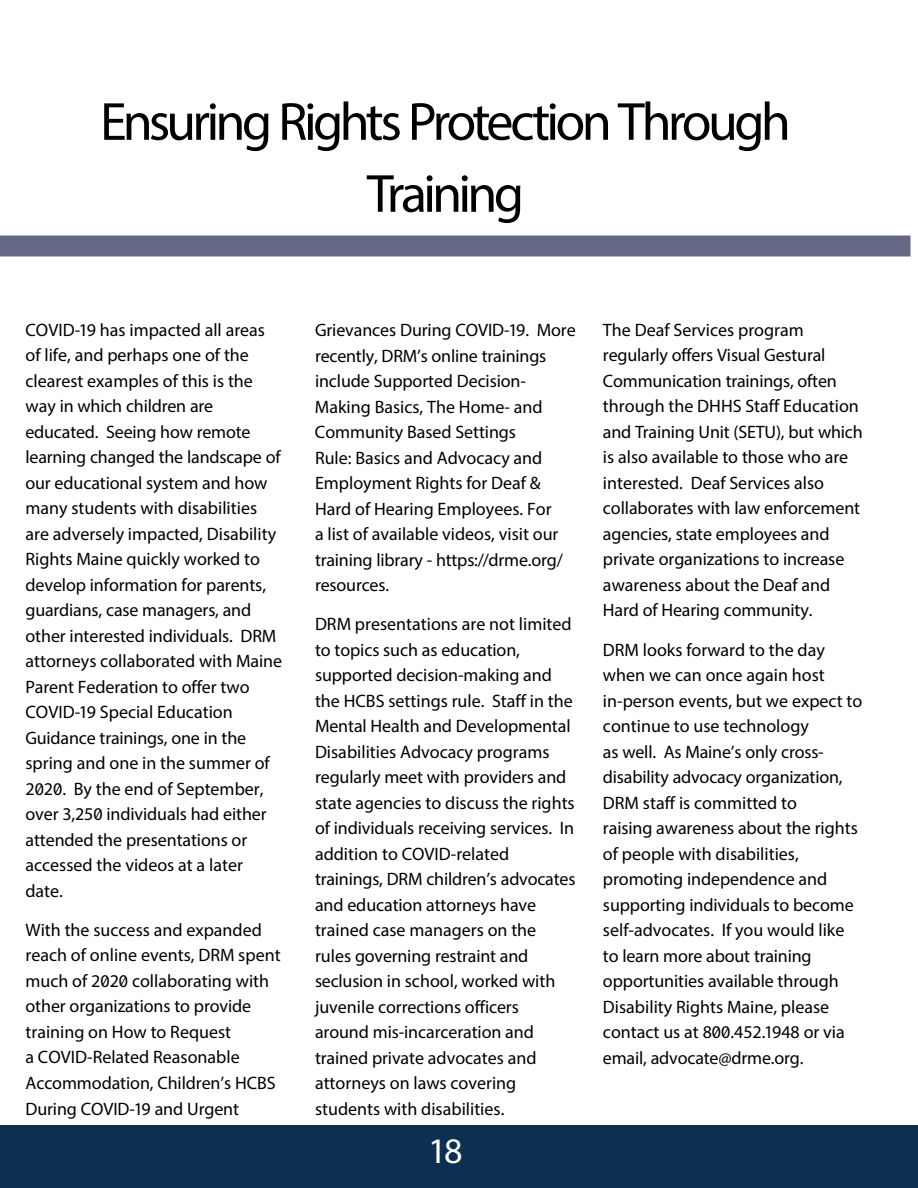
<style>
.page{position:relative;width:918px;height:1188px;background:#fff}
.page>*{position:absolute;margin:0;border:0;box-sizing:border-box;transform-origin:0 0}
.t1{font:54px/72px "Myriad Pro";letter-spacing:-.07em;color:#000;text-align:center}
.t2{font:36px "Myriad Pro";color:#fff}
.t3{font:18px/25.5px "Myriad Pro";letter-spacing:-.005em;color:#000}
</style>
<div class="page">
<div style="left:0;top:236px;width:910px;height:20px;background:#656986"></div>
<div style="left:0;top:1125px;width:918px;height:63px;background:#0d3050"></div>
<h1 class="t1" style="left:100px;top:85px;width:692px">Ensuring Rights Protection Through<br>Training</h1>
<p class="t3" style="left:25px;top:317px;width:258px">COVID-19 has impacted all areas of life, and perhaps one of the clearest examples of this is the way in which children are educated. Seeing how remote learning changed the landscape of our educational system and how many students with disabilities are adversely impacted, Disability<br>Rights Maine quickly worked to develop information for parents, guardians, case managers, and other interested individuals. DRM attorneys collaborated with Maine<br>Parent Federation to offer two<br>COVID-19 Special Education<br>Guidance trainings, one in the spring and one in the summer of<br>2020. By the end of September, over 3,250 individuals had either attended the presentations or accessed the videos at a later date.</p>
<p class="t3" style="left:26px;top:917px;width:257px">With the success and expanded reach of online events, DRM spent much of 2020 collaborating with other organizations to provide training on How to Request<br>a COVID-Related Reasonable<br>Accommodation, Children’s HCBS<br>During COVID-19 and Urgent</p>
<p class="t3" style="left:315px;top:317px;width:262px">Grievances During COVID-19. More recently, DRM’s online trainings include Supported Decision-<br>Making Basics, The Home- and<br>Community Based Settings<br>Rule: Basics and Advocacy and<br>Employment Rights for Deaf &amp;<br>Hard of Hearing Employees. For<br>a list of available videos, visit our training library - https://drme.org/ resources.</p>
<p class="t3" style="left:315px;top:611px;width:262px">DRM presentations are not limited to topics such as education, supported decision-making and the HCBS settings rule. Staff in the<br>Mental Health and Developmental<br>Disabilities Advocacy programs regularly meet with providers and state agencies to discuss the rights of individuals receiving services. In addition to COVID-related trainings, DRM children’s advocates and education attorneys have trained case managers on the rules governing restraint and seclusion in school, worked with juvenile corrections officers around mis-incarceration and trained private advocates and attorneys on laws covering students with disabilities.</p>
<h2 class="t2" style="left:428px;top:1128px;width:36px">18</h2>
<p class="t3" style="left:603px;top:317px;width:261px">The Deaf Services program regularly offers Visual Gestural<br>Communication trainings, often through the DHHS Staff Education and Training Unit (SETU), but which is also available to those who are interested. Deaf Services also collaborates with law enforcement agencies, state employees and private organizations to increase awareness about the Deaf and<br>Hard of Hearing community.</p>
<p class="t3" style="left:603px;top:636px;width:261px">DRM looks forward to the day when we can once again host in-person events, but we expect to continue to use technology<br>as well. As Maine’s only cross&shy;disability advocacy organization,<br>DRM staff is committed to<br>raising awareness about the rights of people with disabilities, promoting independence and supporting individuals to become self-advocates. If you would like to learn more about training opportunities available through<br>Disability Rights Maine, please contact us at 800.452.1948 or via email, advocate@drme.org.</p>
</div>
